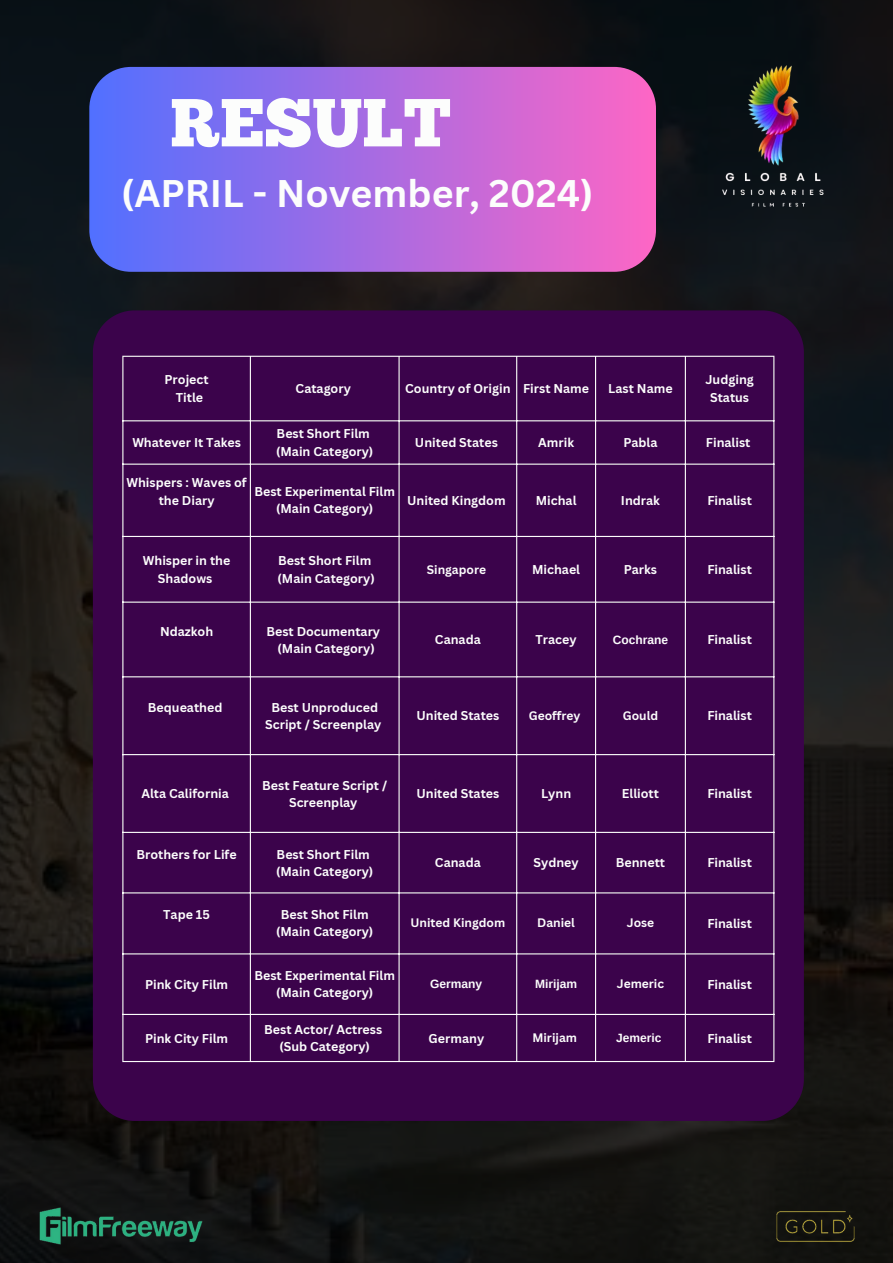
<style>
.page{position:relative;width:893px;height:1263px;background:#fff}
.page>*{position:absolute;margin:0;border:0;box-sizing:border-box;transform-origin:0 0}
.t1{font:67.72px "Chunk Five";color:#fcfdfc}
.t2{font:700 37.5px "Canva Sans";color:#fcfdfc}
.t3{font:700 12.45px/17.2px "Canva Sans";color:#fcfdfc;text-align:center}
.t4{font:700 12px "Canva Sans";color:#fcfdfc}
.t5{font:700 12px "Arimo";color:#fcfdfc}
</style>
<div class="page">
<img style="left:0;top:0;width:893px;height:1263px">
<div style="left:93px;top:310px;width:711px;height:811px;background:#3b034b"></div>
<hr style="left:122px;top:357px;width:1px;height:704px;background:#fcfdfc">
<hr style="left:250px;top:357px;width:1px;height:704px;background:#fcfdfc">
<hr style="left:398px;top:357px;width:2px;height:704px;background:#fcfdfc">
<hr style="left:516px;top:357px;width:1px;height:704px;background:#fcfdfc">
<hr style="left:595px;top:357px;width:1px;height:704px;background:#fcfdfc">
<hr style="left:685px;top:357px;width:1px;height:704px;background:#fcfdfc">
<hr style="left:773px;top:357px;width:1px;height:704px;background:#fcfdfc">
<hr style="left:122px;top:356px;width:652px;height:1px;background:#fcfdfc">
<hr style="left:122px;top:420px;width:652px;height:1px;background:#fcfdfc">
<hr style="left:122px;top:464px;width:652px;height:1px;background:#fcfdfc">
<hr style="left:122px;top:536px;width:652px;height:1px;background:#fcfdfc">
<hr style="left:122px;top:601px;width:652px;height:2px;background:#fcfdfc">
<hr style="left:122px;top:676px;width:652px;height:1px;background:#fcfdfc">
<hr style="left:122px;top:754px;width:652px;height:1px;background:#fcfdfc">
<hr style="left:122px;top:832px;width:652px;height:1px;background:#fcfdfc">
<hr style="left:122px;top:892px;width:652px;height:1px;background:#fcfdfc">
<hr style="left:122px;top:953px;width:652px;height:1px;background:#fcfdfc">
<hr style="left:122px;top:1014px;width:652px;height:1px;background:#fcfdfc">
<hr style="left:122px;top:1061px;width:652px;height:1px;background:#fcfdfc">
<img style="left:653px;top:10px;width:240px;height:240px">
<svg style="left:89px;top:67px;width:567px;height:205px;background:#a569de"></svg>
<img style="left:737px;top:1200px;width:156px;height:52px">
<img style="left:36px;top:1190px;width:170px;height:73px">
<p class="t1" style="left:170px;top:96px;width:282px">RESULT</p>
<p class="t2" style="left:121px;top:167px;width:474px">(APRIL - November, 2024)</p>
<p class="t3" style="left:164px;top:371px;width:46px">Project</p>
<p class="t3" style="left:176px;top:388px;width:29px">Title</p>
<p class="t3" style="left:132px;top:434px;width:110px">Whatever It Takes</p>
<h1 class="t3" style="left:296px;top:380px;width:57px">Catagory</h1>
<p class="t3" style="left:405px;top:380px;width:107px">Country of Origin</p>
<p class="t3" style="left:523px;top:380px;width:68px">First Name</p>
<p class="t3" style="left:608px;top:380px;width:66px">Last Name</p>
<p class="t3" style="left:705px;top:371px;width:50px">Judging<br>Status</p>
<p class="t3" style="left:277px;top:425px;width:95px">Best Short Film</p>
<p class="t3" style="left:276px;top:442px;width:99px">(Main Category)</p>
<p class="t3" style="left:415px;top:434px;width:84px">United States</p>
<p class="t3" style="left:538px;top:434px;width:37px">Amrik</p>
<p class="t3" style="left:623px;top:434px;width:36px">Pabla</p>
<p class="t3" style="left:706px;top:434px;width:46px">Finalist</p>
<p class="t3" style="left:126px;top:474px;width:122px">Whispers : Waves of the Diary</p>
<p class="t3" style="left:254px;top:483px;width:142px">Best Experimental Film</p>
<p class="t3" style="left:276px;top:500px;width:99px">(Main Category)</p>
<p class="t3" style="left:407px;top:491px;width:100px">United Kingdom</p>
<p class="t3" style="left:536px;top:491px;width:42px">Michal</p>
<p class="t3" style="left:621px;top:491px;width:41px">Indrak</p>
<p class="t3" style="left:707px;top:491px;width:46px">Finalist</p>
<p class="t3" style="left:143px;top:552px;width:89px">Whisper in the<br>Shadows</p>
<p class="t3" style="left:278px;top:552px;width:95px">Best Short Film</p>
<p class="t3" style="left:277px;top:569px;width:99px">(Main Category)</p>
<p class="t4" style="left:427px;top:561px;width:61px">Singapore</p>
<p class="t3" style="left:532px;top:560px;width:50px">Michael</p>
<p class="t3" style="left:624px;top:560px;width:35px">Parks</p>
<p class="t3" style="left:707px;top:560px;width:46px">Finalist</p>
<p class="t3" style="left:160px;top:622px;width:55px">Ndazkoh</p>
<p class="t3" style="left:266px;top:622px;width:115px">Best Documentary</p>
<p class="t3" style="left:277px;top:639px;width:99px">(Main Category)</p>
<p class="t3" style="left:435px;top:631px;width:47px">Canada</p>
<p class="t3" style="left:535px;top:631px;width:43px">Tracey</p>
<p class="t5" style="left:613px;top:633px;width:57px">Cochrane</p>
<p class="t3" style="left:707px;top:631px;width:46px">Finalist</p>
<p class="t3" style="left:148px;top:698px;width:76px">Bequeathed</p>
<p class="t3" style="left:265px;top:698px;width:118px">Best Unproduced<br>Script / Screenplay</p>
<p class="t3" style="left:416px;top:707px;width:84px">United States</p>
<p class="t4" style="left:529px;top:707px;width:53px">Geoffrey</p>
<p class="t4" style="left:623px;top:707px;width:37px">Gould</p>
<p class="t3" style="left:707px;top:707px;width:46px">Finalist</p>
<p class="t3" style="left:141px;top:785px;width:89px">Alta California</p>
<p class="t3" style="left:262px;top:776px;width:127px">Best Feature Script /<br>Screenplay</p>
<p class="t3" style="left:416px;top:785px;width:84px">United States</p>
<p class="t3" style="left:541px;top:785px;width:32px">Lynn</p>
<p class="t3" style="left:622px;top:785px;width:39px">Elliott</p>
<p class="t3" style="left:707px;top:785px;width:46px">Finalist</p>
<p class="t3" style="left:136px;top:845px;width:102px">Brothers for Life</p>
<p class="t3" style="left:277px;top:845px;width:95px">Best Short Film</p>
<p class="t3" style="left:276px;top:862px;width:99px">(Main Category)</p>
<p class="t3" style="left:435px;top:854px;width:47px">Canada</p>
<p class="t3" style="left:533px;top:854px;width:47px">Sydney</p>
<p class="t3" style="left:616px;top:854px;width:51px">Bennett</p>
<p class="t3" style="left:707px;top:854px;width:46px">Finalist</p>
<p class="t3" style="left:163px;top:906px;width:48px">Tape 15</p>
<p class="t3" style="left:281px;top:906px;width:89px">Best Shot Film</p>
<p class="t3" style="left:276px;top:923px;width:99px">(Main Category)</p>
<p class="t4" style="left:410px;top:914px;width:96px">United Kingdom</p>
<p class="t4" style="left:537px;top:914px;width:39px">Daniel</p>
<p class="t4" style="left:627px;top:914px;width:29px">Jose</p>
<p class="t3" style="left:707px;top:914px;width:46px">Finalist</p>
<p class="t3" style="left:145px;top:975px;width:85px">Pink City Film</p>
<p class="t3" style="left:254px;top:967px;width:142px">Best Experimental Film (Main Category)</p>
<p class="t5" style="left:430px;top:977px;width:53px">Germany</p>
<p class="t5" style="left:535px;top:977px;width:43px">Mirijam</p>
<p class="t4" style="left:617px;top:975px;width:49px">Jemeric</p>
<p class="t3" style="left:707px;top:975px;width:46px">Finalist</p>
<p class="t3" style="left:145px;top:1029px;width:85px">Pink City Film</p>
<p class="t3" style="left:264px;top:1020px;width:119px">Best Actor/ Actress</p>
<p class="t3" style="left:279px;top:1038px;width:92px">(Sub Category)</p>
<p class="t3" style="left:429px;top:1029px;width:57px">Germany</p>
<p class="t4" style="left:532px;top:1029px;width:46px">Mirijam</p>
<p class="t5" style="left:616px;top:1031px;width:47px">Jemeric</p>
<p class="t3" style="left:707px;top:1029px;width:46px">Finalist</p>
</div>
